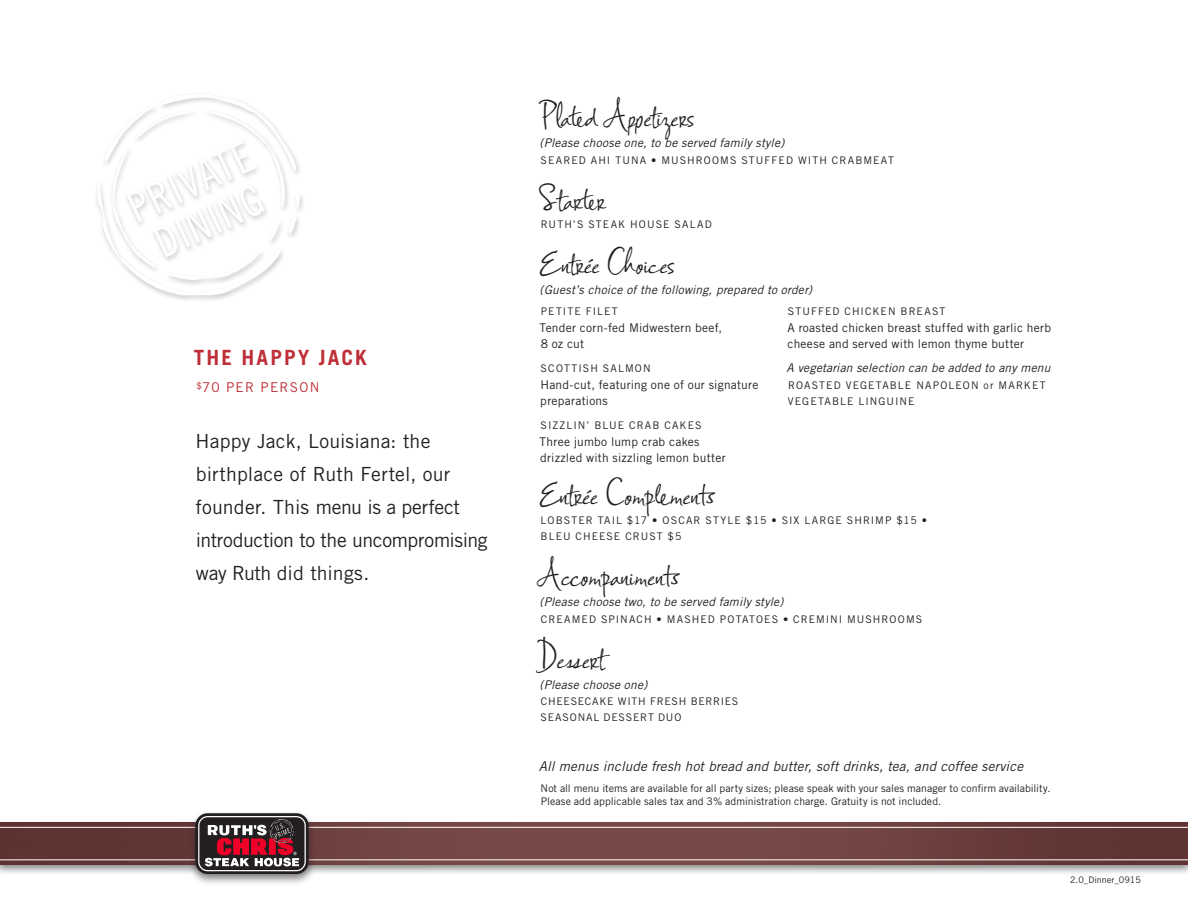
<style>
.page{position:relative;width:1188px;height:918px;background:#fff}
.page>*{position:absolute;margin:0;border:0;box-sizing:border-box;transform-origin:0 0}
.t1{font:42px "Ruths Hand";letter-spacing:-.005em;color:#231f20}
.t2{font:700 21px "Trade Gothic LT Std";letter-spacing:.095em;color:#be2f37}
.t3{font:19.5px/33px "Trade Gothic LT Std";letter-spacing:-.005em;color:#231f20}
.t4{font:italic 13.5px "Trade Gothic";letter-spacing:.01em;color:#231f20}
.t5{font:13.5px "Trade Gothic LT Std";letter-spacing:.09em;color:#be2f37}
.t6{font:12px/16.5px "Trade Gothic LT Std";letter-spacing:.02em;color:#231f20}
.t7{font:italic 12px "Trade Gothic";letter-spacing:.02em;color:#231f20}
.t8{font:10.5px/16.5px "Trade Gothic LT Std";letter-spacing:.085em;color:#231f20}
.t9{font:10.5px/13.5px "Trade Gothic LT Std";letter-spacing:.005em;color:#231f20}
.t10{font:10.5px/16.5px "Trade Gothic LT Std";letter-spacing:.105em;color:#231f20}
.t11{font:10.5px "Trade Gothic LT Std";letter-spacing:.11em;color:#231f20}
.t12{font:9px "Trade Gothic LT Std";color:#231f20}
</style>
<div class="page">
<div style="left:0;top:820px;width:1188px;height:56px;background:#231f20;opacity:.55"></div>
<img style="left:0;top:823px;width:1188px;height:41px">
<hr style="left:0;top:859px;width:1188px;height:1px;background:#fff">
<hr style="left:0;top:827px;width:1188px;height:1px;background:#fff">
<div style="left:188px;top:810px;width:128px;height:76px;background:#231f20;opacity:.55"></div>
<svg style="left:195px;top:813px;width:114px;height:61px"></svg>
<svg style="left:198px;top:816px;width:108px;height:55px;background:#714950"></svg>
<svg style="left:96px;top:97px;width:204px;height:201px"></svg>
<h2 class="t2" style="left:194px;top:345px;width:174px">THE HAPPY JACK</h2>
<p class="t5" style="left:196px;top:379px;width:125px"><sup>$</sup>70 PER PERSON</p>
<h3 class="t3" style="left:195px;top:424px;width:294px">Happy Jack, Louisiana: the birthplace of Ruth Fertel, our founder. This menu is a perfect introduction to the uncompromising way Ruth did things.</h3>
<h1 class="t1" style="left:539px;top:91px;width:157px">Plated Appetizers</h1>
<p class="t7" style="left:539px;top:135px;width:246px">(Please choose one, to be served family style)</p>
<p class="t8" style="left:541px;top:151px;width:355px">SEARED AHI TUNA • MUSHROOMS STUFFED WITH CRABMEAT</p>
<h1 class="t1" style="left:538px;top:173px;width:69px">Starter</h1>
<p class="t11" style="left:541px;top:218px;width:172px">RUTH’S STEAK HOUSE SALAD</p>
<h1 class="t1" style="left:539px;top:238px;width:137px">Entrée Choices</h1>
<p class="t7" style="left:539px;top:282px;width:274px">(Guest’s choice of the following, prepared to order)</p>
<p class="t10" style="left:541px;top:303px;width:78px">PETITE FILET</p>
<p class="t6" style="left:540px;top:319px;width:184px">Tender corn-fed Midwestern beef,<br>8 oz cut</p>
<p class="t11" style="left:541px;top:362px;width:112px">SCOTTISH SALMON</p>
<p class="t6" style="left:540px;top:376px;width:220px">Hand-cut, featuring one of our signature preparations</p>
<p class="t8" style="left:541px;top:417px;width:162px">SIZZLIN’ BLUE CRAB CAKES</p>
<p class="t6" style="left:540px;top:433px;width:188px">Three jumbo lump crab cakes drizzled with sizzling lemon butter</p>
<p class="t8" style="left:788px;top:303px;width:159px">STUFFED CHICKEN BREAST</p>
<p class="t6" style="left:788px;top:319px;width:265px">A roasted chicken breast stuffed with garlic herb cheese and served with lemon thyme butter</p>
<p class="t7" style="left:787px;top:361px;width:265px">A vegetarian selection can be added to any menu</p>
<p class="t10" style="left:788px;top:376px;width:259px">ROASTED VEGETABLE NAPOLEON or MARKET<br>VEGETABLE LINGUINE</p>
<h1 class="t1" style="left:539px;top:469px;width:180px">Entrée Complements</h1>
<p class="t8" style="left:541px;top:511px;width:388px">LOBSTER TAIL $17 • OSCAR STYLE $15 • SIX LARGE SHRIMP $15 •<br>BLEU CHEESE CRUST $5</p>
<h1 class="t1" style="left:537px;top:550px;width:146px">Accompaniments</h1>
<p class="t7" style="left:539px;top:594px;width:246px">(Please choose two, to be served family style)</p>
<p class="t8" style="left:541px;top:610px;width:383px">CREAMED SPINACH • MASHED POTATOES • CREMINI MUSHROOMS</p>
<h1 class="t1" style="left:537px;top:632px;width:69px">Dessert</h1>
<p class="t7" style="left:539px;top:677px;width:109px">(Please choose one)</p>
<p class="t8" style="left:541px;top:693px;width:199px">CHEESECAKE WITH FRESH BERRIES<br>SEASONAL DESSERT DUO</p>
<p class="t4" style="left:539px;top:758px;width:486px">All menus include fresh hot bread and butter, soft drinks, tea, and coffee service</p>
<p class="t9" style="left:541px;top:781px;width:511px">Not all menu items are available for all party sizes; please speak with your sales manager to confirm availability.<br>Please add applicable sales tax and 3% administration charge. Gratuity is not included.</p>
<p class="t12" style="left:1070px;top:875px;width:72px">2.0_Dinner_0915</p>
</div>
